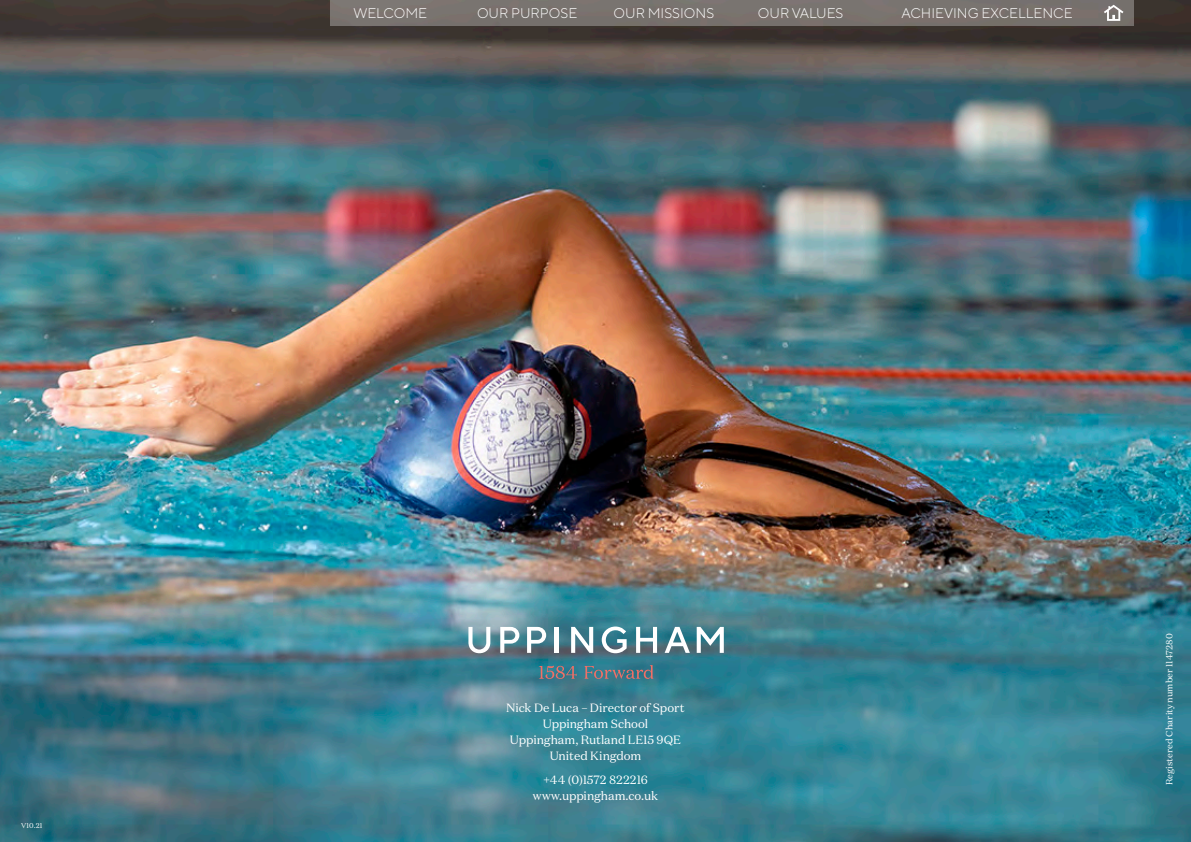
<style>
.page{position:relative;width:1191px;height:842px;background:#fff}
.page>*{position:absolute;margin:0;border:0;box-sizing:border-box;transform-origin:0 0}
.t1{font:300 14px "TT Norms Pro";color:#fff}
.Domaine_12pt{font:12px "Domaine Text";letter-spacing:-.01em;color:#fff}
.Domaine_12pt-2{font:9px "Domaine Text";letter-spacing:.005em;color:#fff}
.Domaine_12pt-3{font:7px "Domaine Text";color:#fff}
</style>
<div class="page">
<img style="left:0;top:0;width:1191px;height:585px">
<div style="left:330px;top:0;width:804px;height:26px;background:#79706c"></div>
<svg style="left:0;top:585px;width:1191px;height:257px;background:#3f808f"></svg>
<svg style="left:538px;top:665px;width:38px;height:14px"></svg>
<svg style="left:584px;top:665px;width:69px;height:14px"></svg>
<svg style="left:468px;top:627px;width:22px;height:26px"></svg>
<svg style="left:500px;top:627px;width:19px;height:26px"></svg>
<svg style="left:527px;top:627px;width:19px;height:26px"></svg>
<div style="left:554px;top:627px;width:5px;height:26px;background:#fff"></div>
<svg style="left:571px;top:627px;width:22px;height:26px"></svg>
<svg style="left:602px;top:626px;width:24px;height:27px"></svg>
<svg style="left:636px;top:627px;width:21px;height:26px"></svg>
<svg style="left:664px;top:627px;width:26px;height:26px"></svg>
<svg style="left:696px;top:627px;width:28px;height:26px"></svg>
<svg style="left:1104px;top:5px;width:19px;height:16px"></svg>
<p class="Domaine_12pt-3" style="left:21px;top:821px;width:23px">V10.21</p>
<p class="t1" style="left:353px;top:3px;width:75px">WELCOME</p>
<p class="t1" style="left:477px;top:3px;width:102px">OUR PURPOSE</p>
<p class="t1" style="left:613px;top:3px;width:102px">OUR MISSIONS</p>
<p class="t1" style="left:758px;top:3px;width:87px">OUR VALUES</p>
<p class="t1" style="left:901px;top:3px;width:173px">ACHIEVING EXCELLENCE</p>
<p class="Domaine_12pt" style="left:506px;top:701px;width:180px">Nick De Luca – Director of Sport</p>
<p class="Domaine_12pt" style="left:543px;top:717px;width:106px">Uppingham School</p>
<p class="Domaine_12pt" style="left:510px;top:733px;width:172px">Uppingham, Rutland LE15 9QE</p>
<p class="Domaine_12pt" style="left:550px;top:749px;width:93px">United Kingdom</p>
<p class="Domaine_12pt" style="left:543px;top:773px;width:106px">+44 (0)1572 822216</p>
<p class="Domaine_12pt" style="left:533px;top:789px;width:127px">www.uppingham.co.uk</p>
<p class="Domaine_12pt-2" style="left:1163px;top:785px;width:153px;rotate:-90deg">Registered Charity number 1147280</p>
</div>
